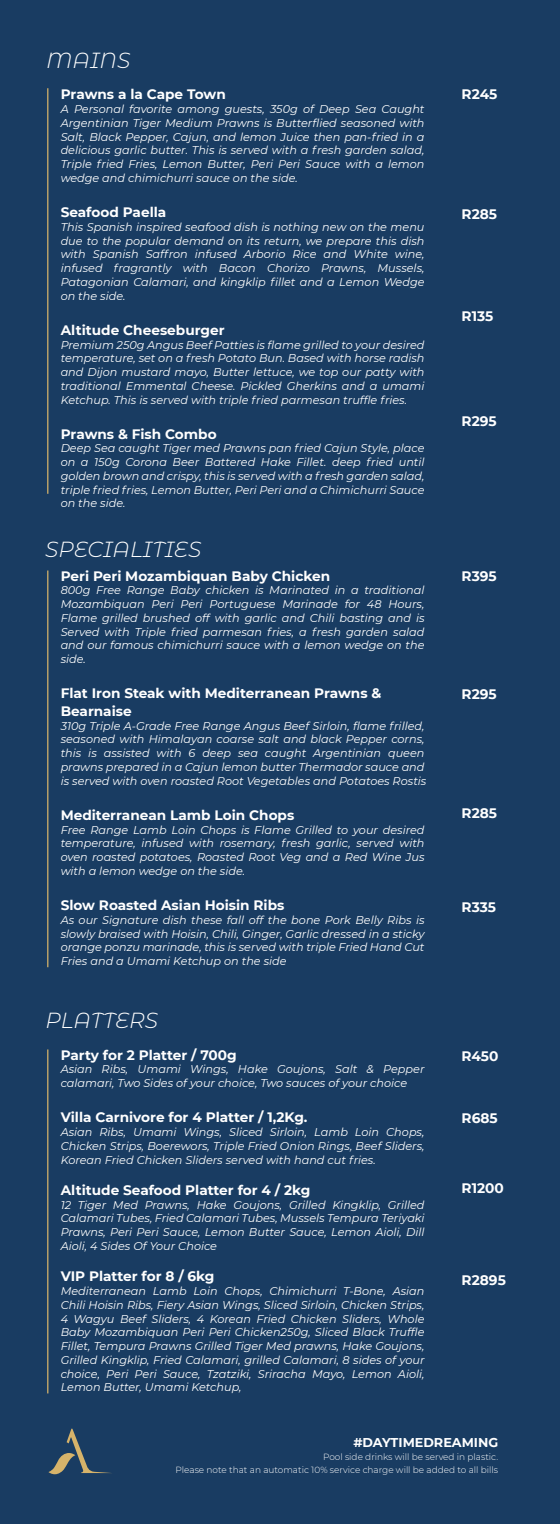
<style>
.page{position:relative;width:560px;height:1524px;background:#193c62}
.page>*{position:absolute;margin:0;border:0;box-sizing:border-box;transform-origin:0 0}
.t1{font:italic 300 21.88px "Montserrat Alternates";color:#fff}
.t2{font:700 13.75px "Montserrat";color:#fff}
.t3{font:700 13.62px/17.6px "Montserrat";color:#fff}
.t4{font:700 12.75px "Montserrat";color:#fff}
.t5{font:italic 11.25px/13.8px "Montserrat";color:#fff;text-align:justify}
.t6{font:300 8.88px/12.8px "Montserrat";color:#fff;text-align:right}
</style>
<div class="page">
<hr style="left:47px;top:88px;width:1px;height:406px;background:#d6b36a">
<hr style="left:47px;top:570px;width:1px;height:397px;background:#d6b36a">
<hr style="left:47px;top:1049px;width:1px;height:344px;background:#d6b36a">
<svg style="left:48px;top:1428px;width:64px;height:46px"></svg>
<h1 class="t1" style="left:46px;top:45px;width:86px">MAINS</h1>
<p class="t3" style="left:61px;top:85px;width:167px">Prawns a la Cape Town</p>
<p class="t2" style="left:462px;top:85px;width:37px">R245</p>
<p class="t5" style="left:61px;top:102px;width:365px">A Personal favorite among guests, 350g of Deep Sea Caught Argentinian Tiger Medium Prawns is Butterflied seasoned with Salt, Black Pepper, Cajun, and lemon Juice then pan-fried in a delicious garlic butter. This is served with a fresh garden salad, Triple fried Fries, Lemon Butter, Peri Peri Sauce with a lemon wedge and chimichurri sauce on the side.</p>
<p class="t3" style="left:61px;top:203px;width:107px">Seafood Paella</p>
<p class="t5" style="left:61px;top:220px;width:365px">This Spanish inspired seafood dish is nothing new on the menu due to the popular demand on its return, we prepare this dish with Spanish Saffron infused Arborio Rice and White wine, infused fragrantly with Bacon Chorizo Prawns, Mussels, Patagonian Calamari, and kingklip fillet and a Lemon Wedge on the side.</p>
<p class="t3" style="left:61px;top:320px;width:165px">Altitude Cheeseburger</p>
<p class="t5" style="left:61px;top:337px;width:365px">Premium 250g Angus Beef Patties is flame grilled to your desired temperature, set on a fresh Potato Bun. Based with horse radish and Dijon mustard mayo, Butter lettuce, we top our patty with traditional Emmental Cheese. Pickled Gherkins and a umami Ketchup. This is served with triple fried parmesan truffle fries.</p>
<p class="t3" style="left:61px;top:424px;width:157px">Prawns &amp; Fish Combo</p>
<p class="t5" style="left:61px;top:441px;width:365px">Deep Sea caught Tiger med Prawns pan fried Cajun Style, place on a 150g Corona Beer Battered Hake Fillet. deep fried until golden brown and crispy, this is served with a fresh garden salad, triple fried fries, Lemon Butter, Peri Peri and a Chimichurri Sauce on the side.</p>
<p class="t2" style="left:462px;top:205px;width:37px">R285</p>
<p class="t2" style="left:462px;top:306px;width:33px">R135</p>
<p class="t2" style="left:462px;top:411px;width:37px">R295</p>
<h1 class="t1" style="left:45px;top:534px;width:158px">SPECIALITIES</h1>
<p class="t3" style="left:61px;top:566px;width:271px">Peri Peri Mozambiquan Baby Chicken</p>
<p class="t5" style="left:61px;top:583px;width:365px">800g Free Range Baby chicken is Marinated in a traditional Mozambiquan Peri Peri Portuguese Marinade for 48 Hours, Flame grilled brushed off with garlic and Chili basting and is Served with Triple fried parmesan fries, a fresh garden salad and our famous chimichurri sauce with a lemon wedge on the side.</p>
<p class="t3" style="left:61px;top:684px;width:322px">Flat Iron Steak with Mediterranean Prawns &amp;<br>Bearnaise</p>
<p class="t5" style="left:61px;top:718px;width:367px;text-align:left">310g Triple A-Grade Free Range Angus Beef Sirloin, flame frilled, seasoned with Himalayan coarse salt and black Pepper corns, this is assisted with 6 deep sea caught Argentinian queen prawns prepared in a Cajun lemon butter Thermador sauce and is served with oven roasted Root Vegetables and Potatoes Rostis</p>
<p class="t3" style="left:61px;top:805px;width:235px">Mediterranean Lamb Loin Chops</p>
<p class="t5" style="left:61px;top:822px;width:365px">Free Range Lamb Loin Chops is Flame Grilled to your desired temperature, infused with rosemary, fresh garlic, served with oven roasted potatoes, Roasted Root Veg and a Red Wine Jus with a lemon wedge on the side.</p>
<p class="t3" style="left:61px;top:895px;width:225px">Slow Roasted Asian Hoisin Ribs</p>
<p class="t5" style="left:61px;top:912px;width:365px">As our Signature dish these fall off the bone Pork Belly Ribs is slowly braised with Hoisin, Chili, Ginger, Garlic dressed in a sticky orange ponzu marinade, this is served with triple Fried Hand Cut Fries and a Umami Ketchup on the side</p>
<h1 class="t1" style="left:45px;top:1005px;width:114px">PLATTERS</h1>
<p class="t3" style="left:61px;top:1045px;width:178px">Party for 2 Platter / 700g</p>
<p class="t5" style="left:61px;top:1062px;width:365px">Asian Ribs, Umami Wings, Hake Goujons, Salt &amp; Pepper calamari, Two Sides of your choice, Two sauces of your choice</p>
<p class="t3" style="left:61px;top:1108px;width:248px">Villa Carnivore for 4 Platter / 1,2Kg.</p>
<p class="t5" style="left:61px;top:1125px;width:365px">Asian Ribs, Umami Wings, Sliced Sirloin, Lamb Loin Chops, Chicken Strips, Boerewors, Triple Fried Onion Rings, Beef Sliders, Korean Fried Chicken Sliders served with hand cut fries.</p>
<p class="t3" style="left:61px;top:1180px;width:251px">Altitude Seafood Platter for 4 / 2kg</p>
<p class="t5" style="left:61px;top:1197px;width:365px">12 Tiger Med Prawns, Hake Goujons, Grilled Kingklip, Grilled Calamari Tubes, Fried Calamari Tubes, Mussels Tempura Teriyaki Prawns, Peri Peri Sauce, Lemon Butter Sauce, Lemon Aioli, Dill Aioli, 4 Sides Of Your Choice</p>
<p class="t3" style="left:61px;top:1267px;width:155px">VIP Platter for 8 / 6kg</p>
<p class="t5" style="left:61px;top:1283px;width:365px">Mediterranean Lamb Loin Chops, Chimichurri T-Bone, Asian Chili Hoisin Ribs, Fiery Asian Wings, Sliced Sirloin, Chicken Strips, 4 Wagyu Beef Sliders, 4 Korean Fried Chicken Sliders, Whole Baby Mozambiquan Peri Peri Chicken250g, Sliced Black Truffle Fillet, Tempura Prawns Grilled Tiger Med prawns, Hake Goujons, Grilled Kingklip, Fried Calamari, grilled Calamari, 8 sides of your choice, Peri Peri Sauce, Tzatziki, Sriracha Mayo, Lemon Aioli, Lemon Butter, Umami Ketchup,</p>
<p class="t2" style="left:462px;top:567px;width:37px">R395</p>
<p class="t2" style="left:462px;top:684px;width:37px">R295</p>
<p class="t2" style="left:462px;top:803px;width:37px">R285</p>
<p class="t2" style="left:462px;top:897px;width:36px">R335</p>
<p class="t2" style="left:462px;top:1046px;width:38px">R450</p>
<p class="t2" style="left:462px;top:1108px;width:38px">R685</p>
<p class="t2" style="left:462px;top:1178px;width:44px">R1200</p>
<p class="t2" style="left:462px;top:1270px;width:46px">R2895</p>
<p class="t4" style="left:353px;top:1433px;width:146px">#DAYTIMEDREAMING</p>
<p class="t6" style="left:176px;top:1450px;width:324px">Pool side drinks will be served in plastic.<br>Please note that an automatic 10% service charge will be added to all bills</p>
</div>
